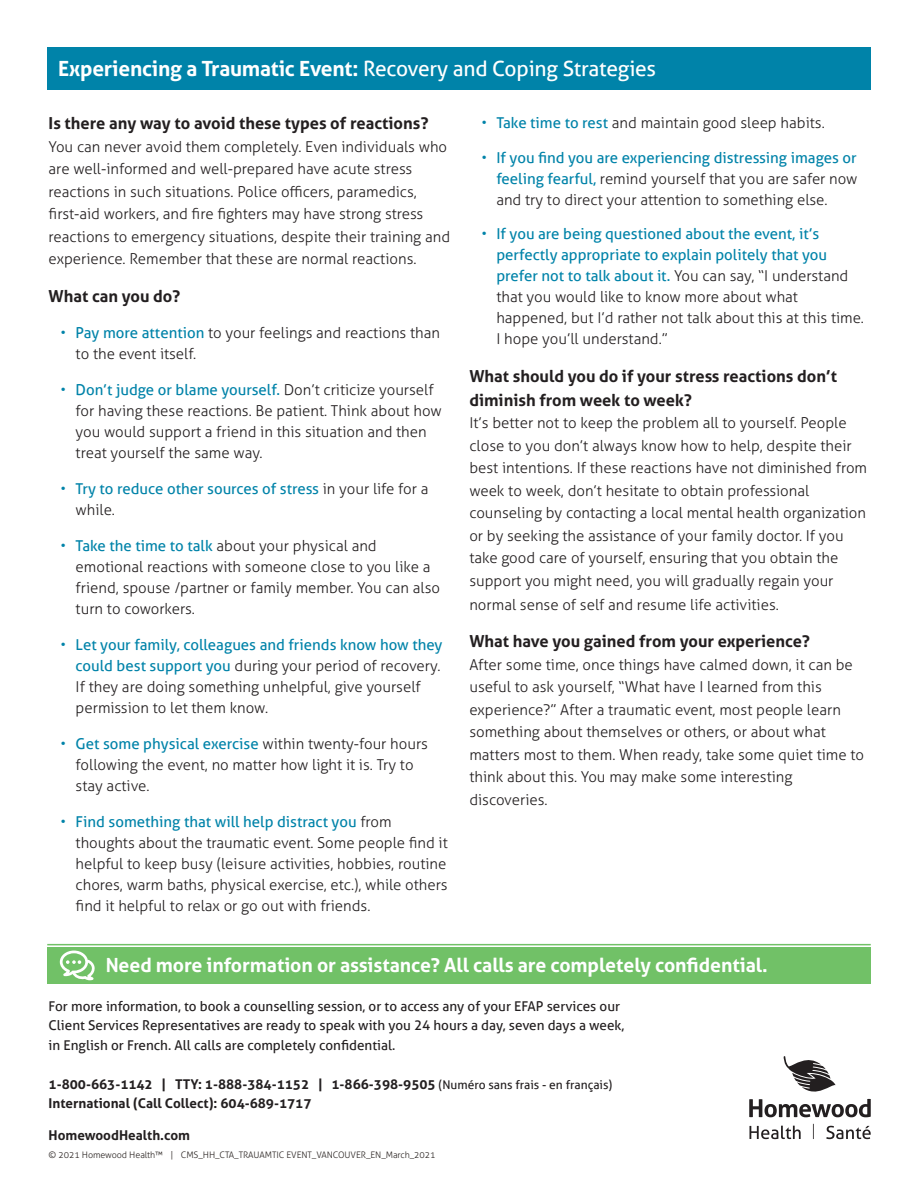
<style>
.page{position:relative;width:918px;height:1188px;background:#fff}
.page>*{position:absolute;margin:0;border:0;box-sizing:border-box;transform-origin:0 0}
.BodyCopy{font:700 21px "Aller";letter-spacing:-.01em;color:#fff}
.BodyCopy-2{font:700 19.5px "Aller";letter-spacing:-.005em;color:#fff}
.BodyCopy-3{font:700 16.5px/24px "Aller";color:#231f20}
.BodyCopy-4{font:300 15px/21px "Aller";color:#231f20}
.BodyCopy-5{font:15px/21px "Aller";color:#0083a9}
.BodyCopy-6{font:13.5px/19.5px "Aller";color:#231f20}
.BodyCopy-7{font:700 13.5px/19.5px "Aller";color:#231f20}
.BodyCopy-8{font:300 9px "Aller";letter-spacing:-.01em;color:#2e2826}
.s1{font-weight:400}
.s2{color:#0083a9}
.s3{font-weight:400;color:#0083a9}
.s4{font-weight:300}
.s5{font-weight:300;color:#231f20}
.s6{font-weight:400;font-size:12px}
</style>
<div class="page">
<div style="left:47px;top:47px;width:824px;height:43px;background:#0083a9"></div>
<svg style="left:749px;top:1126px;width:52px;height:13px"></svg>
<svg style="left:826px;top:1126px;width:45px;height:13px"></svg>
<svg style="left:813px;top:1124px;width:1px;height:15px"></svg>
<svg style="left:749px;top:1056px;width:122px;height:61px"></svg>
<hr style="left:47px;top:944px;width:824px;height:1px;background:#71c167">
<div style="left:47px;top:948px;width:824px;height:36px;background:#71c167"></div>
<svg style="left:60px;top:951px;width:35px;height:29px"></svg>
<p class="BodyCopy" style="left:58px;top:56px;width:599px">Experiencing a Traumatic Event: <span class="s1">Recovery and Coping Strategies</span></p>
<p class="BodyCopy-3" style="left:49px;top:111px;width:381px">Is there any way to avoid these types of reactions?</p>
<p class="BodyCopy-4" style="left:49px;top:135px;width:403px;line-height:22.5px">You can never avoid them completely. Even individuals who are well-informed and well-prepared have acute stress reactions in such situations. Police officers, paramedics, first-aid workers, and fire fighters may have strong stress reactions to emergency situations, despite their training and experience. Remember that these are normal reactions.</p>
<p class="BodyCopy-3" style="left:49px;top:284px;width:133px">What can you do?</p>
<p class="BodyCopy-4" style="left:76px;top:322px;width:366px;text-indent:-15px"><span class="s2">•</span> <span class="s3">Pay more attention</span> to your feelings and reactions than to the event itself.</p>
<p class="BodyCopy-4" style="left:76px;top:379px;width:368px;text-indent:-15px"><span class="s2">•</span> <span class="s3">Don’t judge or blame yourself.</span> Don’t criticize yourself for having these reactions. Be patient. Think about how you would support a friend in this situation and then treat yourself the same way.</p>
<p class="BodyCopy-5" style="left:76px;top:478px;width:354px;text-indent:-15px"><span class="s4">•</span> Try to reduce other sources of stress <span class="s5">in your life for a while.</span></p>
<p class="BodyCopy-4" style="left:76px;top:535px;width:366px;text-indent:-15px"><span class="s2">•</span> <span class="s3">Take the time to talk</span> about your physical and emotional reactions with someone close to you like a friend, spouse /partner or family member. You can also turn to coworkers.</p>
<p class="BodyCopy-4" style="left:76px;top:634px;width:368px;text-indent:-15px"><span class="s2">•</span> <span class="s3">Let your family, colleagues and friends know how they could best support you</span> during your period of recovery.<br>If they are doing something unhelpful, give yourself permission to let them know.</p>
<p class="BodyCopy-4" style="left:76px;top:733px;width:354px;text-indent:-15px"><span class="s2">•</span> <span class="s3">Get some physical exercise</span> within twenty-four hours following the event, no matter how light it is. Try to stay active.</p>
<p class="BodyCopy-4" style="left:76px;top:811px;width:374px;text-indent:-15px"><span class="s2">•</span> <span class="s3">Find something that will help distract you</span> from thoughts about the traumatic event. Some people find it helpful to keep busy (leisure activities, hobbies, routine chores, warm baths, physical exercise, etc.), while others find it helpful to relax or go out with friends.</p>
<p class="BodyCopy-4" style="left:481px;top:112px;width:345px"><span class="s2">•</span> <span class="s3">Take time to rest</span> and maintain good sleep habits.</p>
<p class="BodyCopy-4" style="left:496px;top:147px;width:363px;text-align:justify;text-indent:-15px"><span class="s2">•</span> <span class="s3">If you find you are experiencing distressing images or feeling fearful,</span> remind yourself that you are safer now and try to direct your attention to something else.</p>
<p class="BodyCopy-4" style="left:496px;top:223px;width:369px;text-indent:-15px"><span class="s2">•</span> <span class="s3">If you are being questioned about the event, it’s perfectly appropriate to explain politely that you prefer not to talk about it.</span> You can say, “I understand that you would like to know more about what happened, but I’d rather not talk about this at this time.<br>I hope you’ll understand.”</p>
<p class="BodyCopy-3" style="left:469px;top:364px;width:369px">What should you do if your stress reactions don’t diminish from week to week?</p>
<p class="BodyCopy-4" style="left:469px;top:412px;width:399px;line-height:22.5px">It’s better not to keep the problem all to yourself. People close to you don’t always know how to help, despite their best intentions. If these reactions have not diminished from week to week, don’t hesitate to obtain professional counseling by contacting a local mental health organization or by seeking the assistance of your family doctor. If you take good care of yourself, ensuring that you obtain the support you might need, you will gradually regain your</p>
<p class="BodyCopy-4" style="left:469px;top:594px;width:311px">normal sense of self and resume life activities.</p>
<p class="BodyCopy-3" style="left:469px;top:629px;width:342px">What have you gained from your experience?</p>
<p class="BodyCopy-4" style="left:469px;top:653px;width:396px;line-height:22.5px">After some time, once things have calmed down, it can be useful to ask yourself, “What have I learned from this experience?” After a traumatic event, most people learn something about themselves or others, or about what matters most to them. When ready, take some quiet time to think about this. You may make some interesting discoveries.</p>
<p class="BodyCopy-2" style="left:106px;top:953px;width:663px">Need more information or assistance? All calls are completely confidential.</p>
<p class="BodyCopy-6" style="left:49px;top:996px;width:577px">For more information, to book a counselling session, or to access any of your EFAP services our<br>Client Services Representatives are ready to speak with you 24 hours a day, seven days a week, in English or French. All calls are completely confidential.</p>
<p class="BodyCopy-7" style="left:49px;top:1074px;width:565px">1-800-663-1142 | TTY: 1-888-384-1152 | 1-866-398-9505 <span class="s6">(Numéro sans frais - en français)<br></span>International (Call Collect): 604-689-1717</p>
<p class="BodyCopy-7" style="left:49px;top:1125px;width:143px">HomewoodHealth.com</p>
<p class="BodyCopy-8" style="left:49px;top:1149px;width:389px">© 2021 Homewood Health™ | CMS_HH_CTA_TRAUAMTIC EVENT_VANCOUVER_EN_March_2021</p>
</div>
